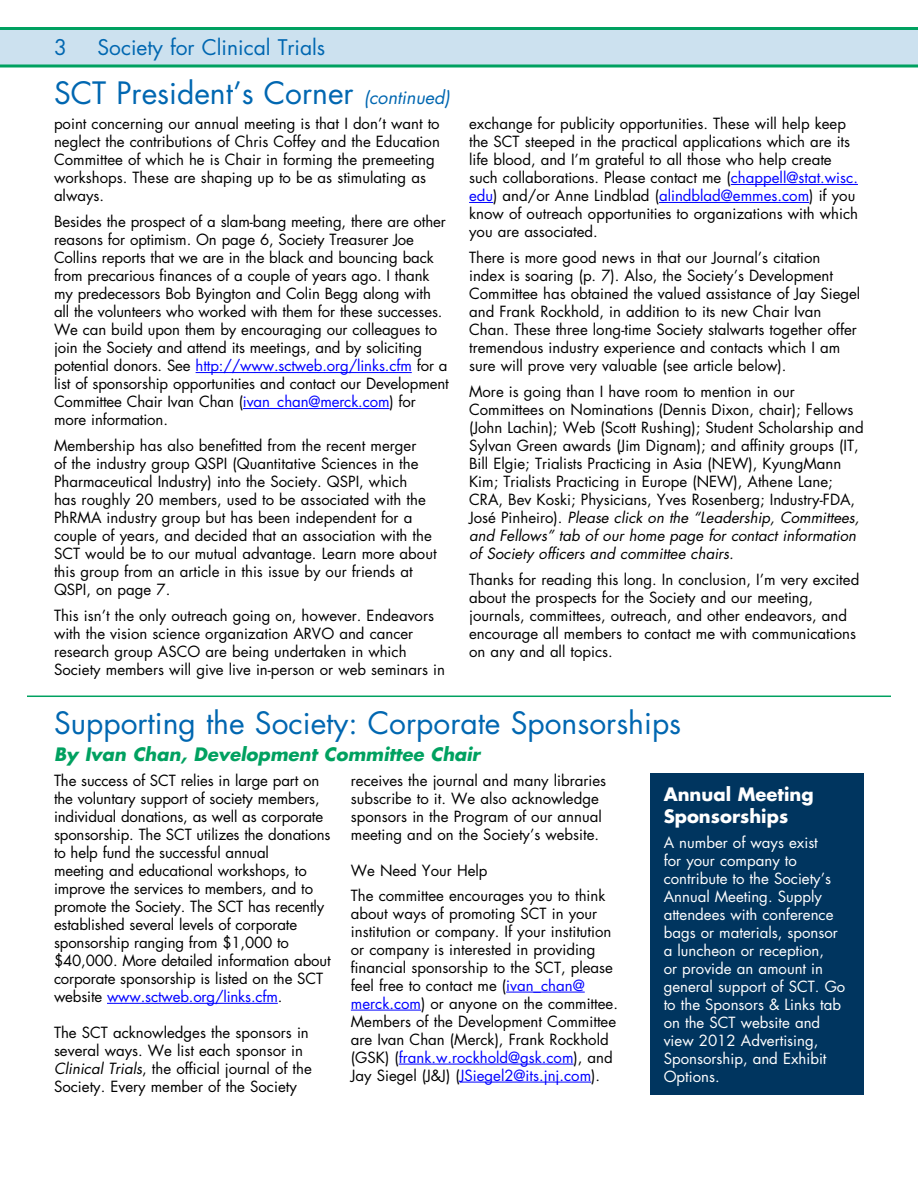
<style>
.page{position:relative;width:918px;height:1188px;background:#fff}
.page>*{position:absolute;margin:0;border:0;box-sizing:border-box;transform-origin:0 0}
.t1{font:30px "Futura";color:#0067b1}
.t2{font:21px "Futura";color:#0067b1}
.t3{font:italic 700 18px "Futura";color:#00a160}
.t4{font:700 18px/21.6px "Futura";color:#fff}
.t5{font:15px/18px "Futura";color:#000}
.t6{font:15px/18px "Futura";color:#fff}
.s1{font-style:italic;font-size:18px}
.s2{color:#00f}
.s3{font-style:italic}
</style>
<div class="page">
<svg style="left:0;top:27px;width:918px;height:41px;background:#aed7da"></svg>
<hr style="left:27px;top:696px;width:864px;height:1px;background:#00a160">
<hr style="left:196px;top:372px;width:216px;height:1px;background:#00f">
<hr style="left:243px;top:408px;width:146px;height:1px;background:#00f">
<hr style="left:731px;top:184px;width:127px;height:1px;background:#00f">
<svg style="left:469px;top:202px;width:24px;height:1px"></svg>
<hr style="left:659px;top:202px;width:150px;height:1px;background:#00f">
<hr style="left:107px;top:1003px;width:171px;height:1px;background:#00f">
<hr style="left:506px;top:992px;width:79px;height:1px;background:#00f">
<hr style="left:351px;top:1010px;width:70px;height:1px;background:#00f">
<hr style="left:399px;top:1064px;width:175px;height:1px;background:#00f">
<hr style="left:460px;top:1082px;width:131px;height:1px;background:#00f">
<div style="left:650px;top:773px;width:214px;height:322px;background:#00355f"></div>
<h2 class="t2" style="left:54px;top:34px;width:14px">3</h2>
<h2 class="t2" style="left:97px;top:34px;width:229px">Society for Clinical Trials</h2>
<h1 class="t1" style="left:54px;top:74px;width:397px">SCT President’s Corner <span class="s1">(continued)</span></h1>
<p class="t5" style="left:54px;top:115px;width:387px">point concerning our annual meeting is that I don’t want to neglect the contributions of Chris Coffey and the Education Committee of which he is Chair in forming the premeeting workshops. These are shaping up to be as stimulating as always.</p>
<p class="t5" style="left:54px;top:213px;width:396px">Besides the prospect of a slam-bang meeting, there are other reasons for optimism. On page 6, Society Treasurer Joe Collins reports that we are in the black and bouncing back from precarious finances of a couple of years ago. I thank my predecessors Bob Byington and Colin Begg along with all the volunteers who worked with them for these successes.<br>We can build upon them by encouraging our colleagues to join the Society and attend its meetings, and by soliciting potential donors. See <span class="s2">http://www.sctweb.org/links.cfm</span> for a list of sponsorship opportunities and contact our Development Committee Chair Ivan Chan (<span class="s2">ivan_chan@merck.com</span>) for more information.</p>
<p class="t5" style="left:54px;top:437px;width:384px">Membership has also benefitted from the recent merger<br>of the industry group QSPI (Quantitative Sciences in the Pharmaceutical Industry) into the Society. QSPI, which<br>has roughly 20 members, used to be associated with the PhRMA industry group but has been independent for a couple of years, and decided that an association with the SCT would be to our mutual advantage. Learn more about this group from an article in this issue by our friends at QSPI, on page 7.</p>
<p class="t5" style="left:54px;top:607px;width:393px">This isn’t the only outreach going on, however. Endeavors with the vision science organization ARVO and cancer research group ASCO are being undertaken in which Society members will give live in-person or web seminars in</p>
<p class="t5" style="left:469px;top:115px;width:390px">exchange for publicity opportunities. These will help keep the SCT steeped in the practical applications which are its life blood, and I’m grateful to all those who help create such collaborations. Please contact me (<span class="s2">chappell@stat.wisc. edu</span>) and/or Anne Lindblad (<span class="s2">alindblad@emmes.com</span>) if you know of outreach opportunities to organizations with which you are associated.</p>
<p class="t5" style="left:469px;top:249px;width:393px">There is more good news in that our Journal’s citation<br>index is soaring (p. 7). Also, the Society’s Development Committee has obtained the valued assistance of Jay Siegel and Frank Rockhold, in addition to its new Chair Ivan Chan. These three long-time Society stalwarts together offer tremendous industry experience and contacts which I am sure will prove very valuable (see article below).</p>
<p class="t5" style="left:469px;top:383px;width:396px">More is going than I have room to mention in our Committees on Nominations (Dennis Dixon, chair); Fellows (John Lachin); Web (Scott Rushing); Student Scholarship and Sylvan Green awards (Jim Dignam); and affinity groups (IT, Bill Elgie; Trialists Practicing in Asia (NEW), KyungMann Kim; Trialists Practicing in Europe (NEW), Athene Lane; CRA, Bev Koski; Physicians, Yves Rosenberg; Industry-FDA, José Pinheiro). <span class="s3">Please click on the “Leadership, Committees, and Fellows” tab of our home page for contact information of Society officers and committee chairs.</span></p>
<p class="t5" style="left:469px;top:571px;width:392px">Thanks for reading this long. In conclusion, I’m very excited about the prospects for the Society and our meeting, journals, committees, outreach, and other endeavors, and encourage all members to contact me with communications on any and all topics.</p>
<h1 class="t1" style="left:54px;top:704px;width:629px">Supporting the Society: Corporate Sponsorships</h1>
<p class="t3" style="left:54px;top:741px;width:428px">By Ivan Chan, Development Committee Chair</p>
<p class="t4" style="left:664px;top:783px;width:151px">Annual Meeting<br>Sponsorships</p>
<p class="t6" style="left:664px;top:833px;width:183px">A number of ways exist<br>for your company to contribute to the Society’s<br>Annual Meeting. Supply attendees with conference bags or materials, sponsor a luncheon or reception,<br>or provide an amount in general support of SCT. Go to the Sponsors &amp; Links tab on the SCT website and view 2012 Advertising,<br>Sponsorship, and Exhibit<br>Options.</p>
<p class="t5" style="left:54px;top:771px;width:278px">The success of SCT relies in large part on the voluntary support of society members, individual donations, as well as corporate sponsorship. The SCT utilizes the donations to help fund the successful annual<br>meeting and educational workshops, to improve the services to members, and to promote the Society. The SCT has recently established several levels of corporate sponsorship ranging from $1,000 to $40,000. More detailed information about corporate sponsorship is listed on the SCT website <span class="s2">www.sctweb.org/links.cfm</span>.</p>
<p class="t5" style="left:54px;top:1023px;width:259px">The SCT acknowledges the sponsors in several ways. We list each sponsor in <span class="s3">Clinical Trials</span>, the official journal of the Society. Every member of the Society</p>
<p class="t5" style="left:351px;top:771px;width:257px">receives the journal and many libraries subscribe to it. We also acknowledge sponsors in the Program of our annual meeting and on the Society’s website.</p>
<p class="t5" style="left:351px;top:858px;width:256px;line-height:24.8px">We Need Your Help<br>The committee encourages you to think</p>
<p class="t5" style="left:351px;top:904px;width:269px">about ways of promoting SCT in your institution or company. If your institution or company is interested in providing financial sponsorship to the SCT, please feel free to contact me (<span class="s2">ivan_chan@ merck.com</span>) or anyone on the committee.<br>Members of the Development Committee are Ivan Chan (Merck), Frank Rockhold (GSK) (<span class="s2">frank.w.rockhold@gsk.com</span>), and Jay Siegel (J&amp;J) (<span class="s2">JSiegel2@its.jnj.com</span>).</p>
</div>
